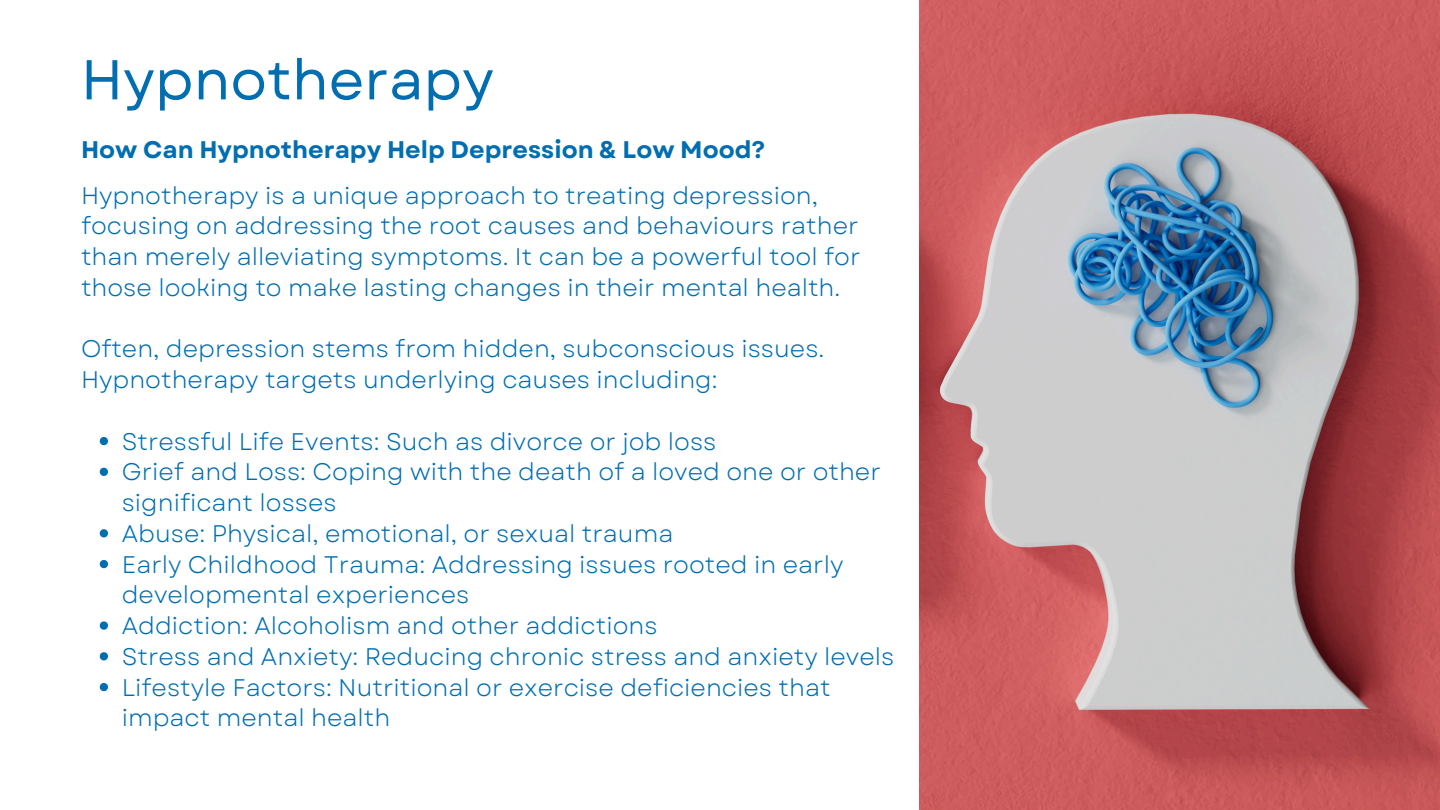
<style>
.page{position:relative;width:1440px;height:810px;background:#fff}
.page>*{position:absolute;margin:0;border:0;box-sizing:border-box;transform-origin:0 0}
.t1{font:56px "Garet";color:#016eb1}
.t2{font:24px/30.8px "Garet";color:#016eb1}
.t3{font:700 24px "Garet";color:#016eb1}
</style>
<div class="page">
<img style="left:920px;top:0;width:520px;height:810px">
<svg style="left:100px;top:437px;width:8px;height:8px"></svg>
<svg style="left:100px;top:468px;width:8px;height:8px"></svg>
<svg style="left:100px;top:529px;width:8px;height:8px"></svg>
<svg style="left:100px;top:560px;width:8px;height:8px"></svg>
<svg style="left:100px;top:621px;width:8px;height:9px"></svg>
<svg style="left:100px;top:652px;width:8px;height:8px"></svg>
<svg style="left:100px;top:683px;width:8px;height:8px"></svg>
<h2 class="t1" style="left:81px;top:39px;width:414px">Hypnotherapy</h2>
<p class="t3" style="left:81px;top:132px;width:686px">How Can Hypnotherapy Help Depression &amp; Low Mood?</p>
<p class="t2" style="left:81px;top:180px;width:781px">Hypnotherapy is a unique approach to treating depression, focusing on addressing the root causes and behaviours rather than merely alleviating symptoms. It can be a powerful tool for those looking to make lasting changes in their mental health.</p>
<p class="t2" style="left:81px;top:334px;width:745px">Often, depression stems from hidden, subconscious issues.<br>Hypnotherapy targets underlying causes including:</p>
<p class="t2" style="left:122px;top:426px;width:596px">Stressful Life Events: Such as divorce or job loss</p>
<p class="t2" style="left:122px;top:457px;width:761px">Grief and Loss: Coping with the death of a loved one or other significant losses</p>
<p class="t2" style="left:122px;top:518px;width:553px">Abuse: Physical, emotional, or sexual trauma</p>
<p class="t2" style="left:122px;top:549px;width:723px">Early Childhood Trauma: Addressing issues rooted in early developmental experiences</p>
<p class="t2" style="left:122px;top:611px;width:537px">Addiction: Alcoholism and other addictions</p>
<p class="t2" style="left:122px;top:641px;width:774px">Stress and Anxiety: Reducing chronic stress and anxiety levels</p>
<p class="t2" style="left:122px;top:672px;width:710px">Lifestyle Factors: Nutritional or exercise deficiencies that impact mental health</p>
</div>
